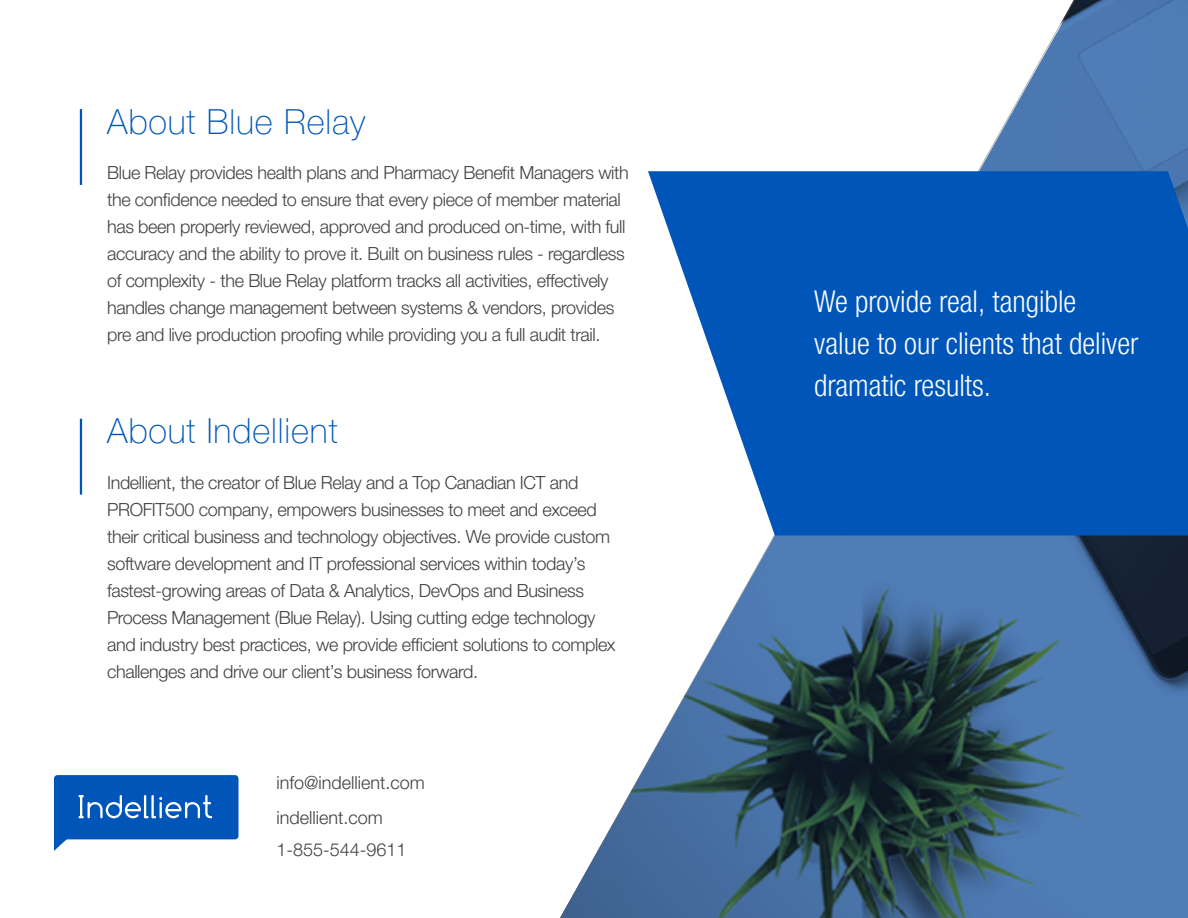
<style>
.page{position:relative;width:1188px;height:918px;background:#fff}
.page>*{position:absolute;margin:0;border:0;box-sizing:border-box;transform-origin:0 0}
.t1{font:100 34.5px "Helvetica Neue LTW1 G";letter-spacing:.025em;color:#0055b8}
.t2{font:300 condensed 30px/42px "Helvetica Neue LTW1 G";color:#f8fcfe}
.t3{font:300 18px/27px "Helvetica Neue LTW1 G";letter-spacing:-.02em;color:#414042}
.t4{font:300 18px "Helvetica Neue LTW1 G";color:#414042}
</style>
<div class="page">
<img style="left:560px;top:0;width:628px;height:918px">
<svg style="left:648px;top:171px;width:540px;height:365px;background:#1e68c0"></svg>
<svg style="left:54px;top:775px;width:184px;height:76px"></svg>
<hr style="left:80px;top:109px;width:2px;height:76px;background:#0055b8">
<hr style="left:80px;top:419px;width:2px;height:76px;background:#0055b8">
<h1 class="t1" style="left:107px;top:101px;width:260px">About Blue Relay</h1>
<p class="t3" style="left:107px;top:159px;width:523px">Blue Relay provides health plans and Pharmacy Benefit Managers with the confidence needed to ensure that every piece of member material has been properly reviewed, approved and produced on-time, with full accuracy and the ability to prove it. Built on business rules - regardless of complexity - the Blue Relay platform tracks all activities, effectively handles change management between systems &amp; vendors, provides pre and live production proofing while providing you a full audit trail.</p>
<h1 class="t1" style="left:107px;top:411px;width:232px">About Indellient</h1>
<p class="t3" style="left:107px;top:469px;width:510px">Indellient, the creator of Blue Relay and a Top Canadian ICT and PROFIT500 company, empowers businesses to meet and exceed their critical business and technology objectives. We provide custom software development and IT professional services within today’s fastest-growing areas of Data &amp; Analytics, DevOps and Business Process Management (Blue Relay). Using cutting edge technology and industry best practices, we provide efficient solutions to complex challenges and drive our client’s business forward.</p>
<p class="t4" style="left:276px;top:772px;width:150px">info@indellient.com</p>
<p class="t4" style="left:276px;top:806px;width:108px">indellient.com</p>
<p class="t4" style="left:276px;top:839px;width:132px">1-855-544-9611</p>
<h2 class="t2" style="left:814px;top:280px;width:326px">We provide real, tangible value to our clients that deliver dramatic results.</h2>
</div>
